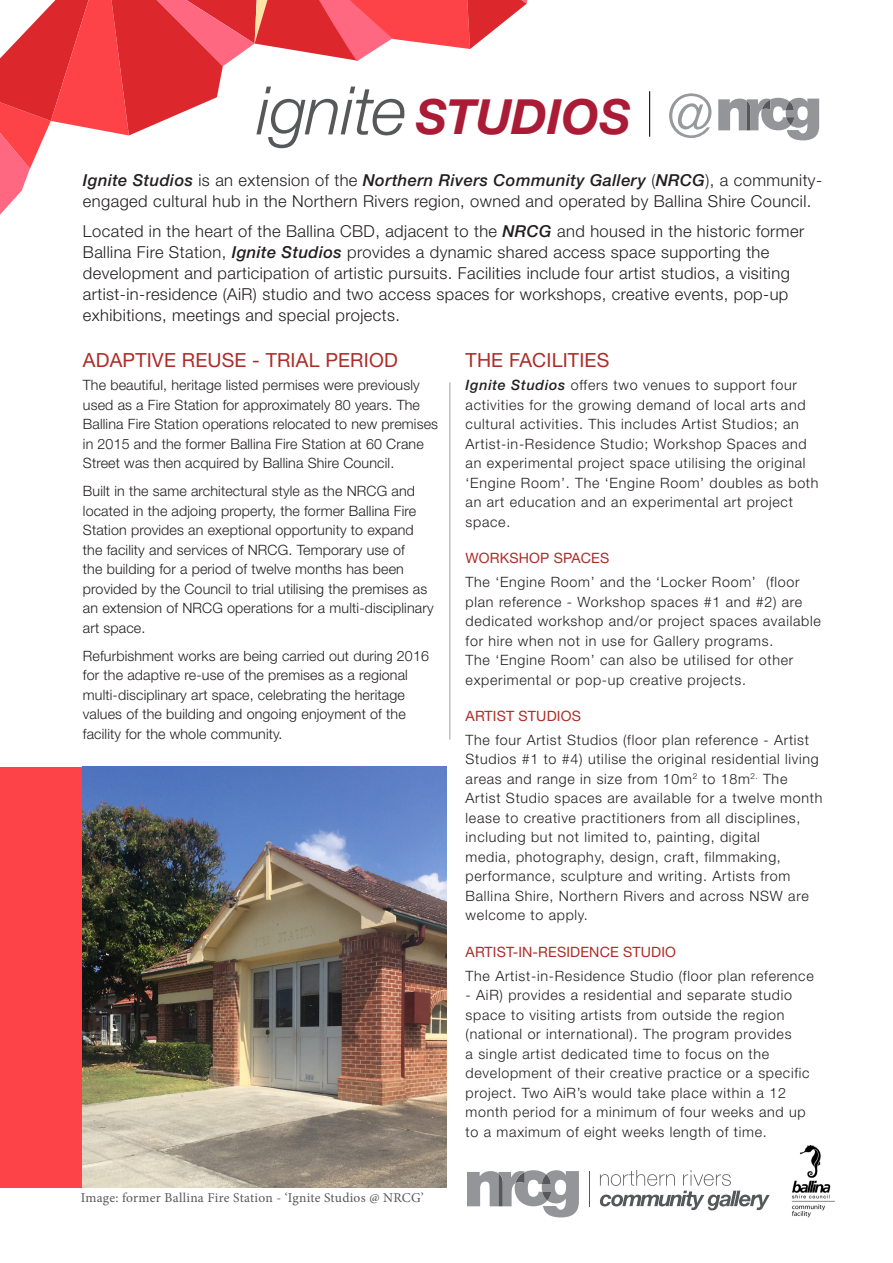
<style>
.page{position:relative;width:893px;height:1263px;background:#fff}
.page>*{position:absolute;margin:0;border:0;box-sizing:border-box;transform-origin:0 0}
.t1{font:italic 700 48.45px "Helvetica Neue LT Std";color:#aa1c36}
.body_copy_9_5pt_ligh{font:19.5px "Helvetica Neue LT Std";letter-spacing:.01em;color:#ae2c28}
.body_copy_9_5pt_ligh-2{font:300 16.5px/21px "Helvetica Neue LT Std";letter-spacing:.025em;color:#231f20}
.body_copy_9_5pt_ligh-3{font:300 14.25px/19.5px "Helvetica Neue LT Std";letter-spacing:.05em;color:#231f20}
.body_copy_9_5pt_ligh-4{font:300 14.25px/19.5px "Helvetica Neue LT Std";letter-spacing:.01em;color:#231f20}
.body_copy_9_5pt_ligh-5{font:14.25px "Helvetica Neue LT Std";letter-spacing:.01em;color:#ae2c28}
.t2{font:13.5px "Minion Pro";letter-spacing:.02em;color:#57585a}
.s1{font-weight:300;font-size:66.9px;color:#57585a}
.s2{font-weight:300;font-style:normal;font-size:60px;color:#97999c}
.s3{font-weight:500;font-style:italic}
</style>
<div class="page">
<svg style="left:0;top:0;width:527px;height:215px"></svg>
<svg style="left:467px;top:1170px;width:112px;height:47px"></svg>
<hr style="left:589px;top:1171px;width:1px;height:35px;background:#57585a">
<svg style="left:600px;top:1170px;width:170px;height:40px"></svg>
<img style="left:791px;top:1145px;width:44px;height:73px">
<hr style="left:649px;top:91px;width:1px;height:46px;background:#231f20">
<svg style="left:718px;top:98px;width:101px;height:42px"></svg>
<hr style="left:450px;top:382px;width:1px;height:358px;background:#9d9fa2">
<div style="left:0;top:767px;width:446px;height:420px;background:#fd4347"></div>
<img style="left:83px;top:767px;width:363px;height:420px">
<h1 class="t1" style="left:257px;top:87px;width:459px"><span class="s1">ignite</span> STUDIOS <span class="s2">@</span></h1>
<p class="body_copy_9_5pt_ligh-2" style="left:83px;top:169px;width:741px"><span class="s3">Ignite Studios</span> is an extension of the <span class="s3">Northern Rivers Community Gallery</span> (<span class="s3">NRCG</span>), a community&shy;engaged cultural hub in the Northern Rivers region, owned and operated by Ballina Shire Council.</p>
<p class="body_copy_9_5pt_ligh-2" style="left:83px;top:220px;width:723px">Located in the heart of the Ballina CBD, adjacent to the <span class="s3">NRCG</span> and housed in the historic former Ballina Fire Station, <span class="s3">Ignite Studios</span> provides a dynamic shared access space supporting the development and participation of artistic pursuits. Facilities include four artist studios, a visiting artist-in-residence (AiR) studio and two access spaces for workshops, creative events, pop-up exhibitions, meetings and special projects.</p>
<p class="body_copy_9_5pt_ligh" style="left:83px;top:348px;width:316px">ADAPTIVE REUSE - TRIAL PERIOD</p>
<p class="body_copy_9_5pt_ligh-4" style="left:83px;top:375px;width:357px">The beautiful, heritage listed permises were previously used as a Fire Station for approximately 80 years. The Ballina Fire Station operations relocated to new premises in 2015 and the former Ballina Fire Station at 60 Crane Street was then acquired by Ballina Shire Council.</p>
<p class="body_copy_9_5pt_ligh-4" style="left:83px;top:481px;width:352px">Built in the same architectural style as the NRCG and located in the adjoing property, the former Ballina Fire Station provides an exeptional opportunity to expand the facility and services of NRCG. Temporary use of<br>the building for a period of twelve months has been provided by the Council to trial utilising the premises as an extension of NRCG operations for a multi-disciplinary art space.</p>
<p class="body_copy_9_5pt_ligh-4" style="left:83px;top:646px;width:348px">Refurbishment works are being carried out during 2016 for the adaptive re-use of the premises as a regional multi-disciplinary art space, celebrating the heritage values of the building and ongoing enjoyment of the facility for the whole community.</p>
<p class="t2" style="left:81px;top:1188px;width:345px">Image: former Ballina Fire Station - ‘Ignite Studios @ NRCG’</p>
<p class="body_copy_9_5pt_ligh" style="left:466px;top:348px;width:145px">THE FACILITIES</p>
<p class="body_copy_9_5pt_ligh-3" style="left:466px;top:375px;width:354px"><span class="s3">Ignite Studios</span> offers two venues to support four activities for the growing demand of local arts and cultural activities. This includes Artist Studios; an Artist-in-Residence Studio; Workshop Spaces and an experimental project space utilising the original ‘Engine Room’. The ‘Engine Room’ doubles as both an art education and an experimental art project space.</p>
<p class="body_copy_9_5pt_ligh-5" style="left:466px;top:550px;width:145px">WORKSHOP SPACES</p>
<p class="body_copy_9_5pt_ligh-3" style="left:466px;top:572px;width:357px">The ‘Engine Room’ and the ‘Locker Room’ (floor plan reference - Workshop spaces #1 and #2) are dedicated workshop and/or project spaces available for hire when not in use for Gallery programs.<br>The ‘Engine Room’ can also be utilised for other experimental or pop-up creative projects.</p>
<p class="body_copy_9_5pt_ligh-5" style="left:466px;top:707px;width:117px">ARTIST STUDIOS</p>
<p class="body_copy_9_5pt_ligh-3" style="left:466px;top:730px;width:358px">The four Artist Studios (floor plan reference - Artist Studios #1 to #4) utilise the original residential living areas and range in size from 10m<sup>2</sup> to 18m<sup>2.</sup> The Artist Studio spaces are available for a twelve month lease to creative practitioners from all disciplines, including but not limited to, painting, digital<br>media, photography, design, craft, filmmaking, performance, sculpture and writing. Artists from Ballina Shire, Northern Rivers and across NSW are welcome to apply.</p>
<p class="body_copy_9_5pt_ligh-5" style="left:466px;top:943px;width:212px">ARTIST-IN-RESIDENCE STUDIO</p>
<p class="body_copy_9_5pt_ligh-3" style="left:466px;top:965px;width:350px">The Artist-in-Residence Studio (floor plan reference</p>
<p class="body_copy_9_5pt_ligh-3" style="left:466px;top:985px;width:345px">- AiR) provides a residential and separate studio space to visiting artists from outside the region (national or international). The program provides<br>a single artist dedicated time to focus on the development of their creative practice or a specific project. Two AiR’s would take place within a 12 month period for a minimum of four weeks and up to a maximum of eight weeks length of time.</p>
</div>
